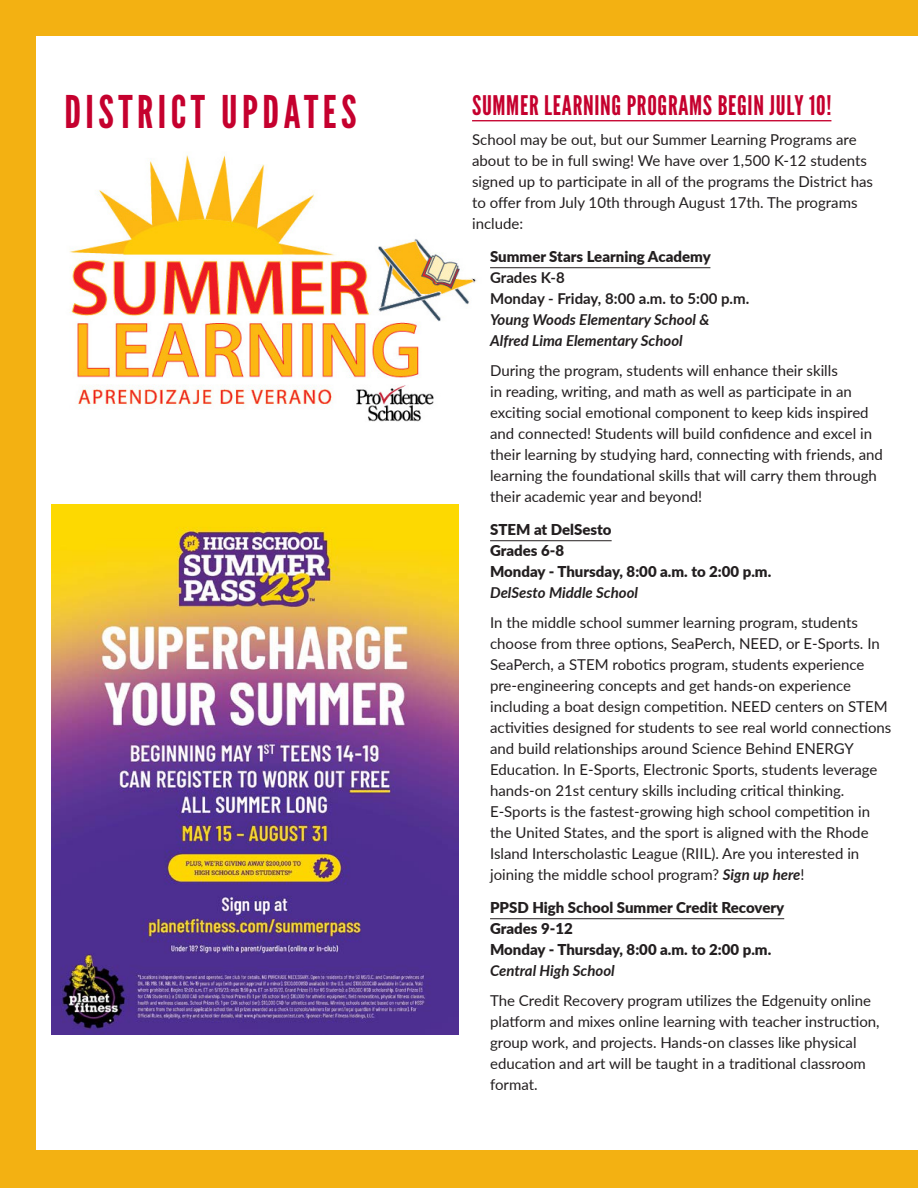
<style>
.page{position:relative;width:918px;height:1188px;background:#f3b112}
.page>*{position:absolute;margin:0;border:0;box-sizing:border-box;transform-origin:0 0}
.League_Gothic_32pt_B{font:45px "League Gothic";letter-spacing:.1em;color:#c5002e}
.t1{font:27px "League Gothic";letter-spacing:.025em;color:#c5002e}
.t2{font:15px/21px "Lato";color:#231f20}
.t3{font:900 15px/21px "Lato";color:#231f20}
.t4{font:italic 700 15px/21px "Lato";color:#231f20}
.s1{font-weight:900;font-style:normal}
.s2{font-style:normal}
.s3{font-weight:700;font-style:italic}
</style>
<div class="page">
<div style="left:36px;top:36px;width:882px;height:1114px;background:#fff"></div>
<img style="left:69px;top:155px;width:408px;height:267px">
<hr style="left:472px;top:120px;width:359px;height:1px;background:#c5002e">
<hr style="left:490px;top:267px;width:220px;height:1px;background:#231f20">
<hr style="left:490px;top:540px;width:122px;height:1px;background:#231f20">
<hr style="left:490px;top:918px;width:294px;height:1px;background:#231f20">
<img style="left:51px;top:504px;width:408px;height:530px">
<p class="League_Gothic_32pt_B" style="left:64px;top:85px;width:294px">DISTRICT UPDATES</p>
<p class="t1" style="left:472px;top:90px;width:361px">SUMMER LEARNING PROGRAMS BEGIN JULY 10!</p>
<p class="t2" style="left:472px;top:129px;width:403px">School may be out, but our Summer Learning Programs are about to be in full swing! We have over 1,500 K-12 students signed up to participate in all of the programs the District has to offer from July 10th through August 17th. The programs include:</p>
<p class="t4" style="left:490px;top:246px;width:261px"><span class="s1">Summer Stars Learning Academy<br></span><span class="s2">Grades K-8<br>Monday - Friday, 8:00 a.m. to 5:00 p.m.<br></span>Young Woods Elementary School &amp;<br>Alfred Lima Elementary School</p>
<p class="t2" style="left:490px;top:360px;width:394px">During the program, students will enhance their skills<br>in reading, writing, and math as well as participate in an exciting social emotional component to keep kids inspired and connected! Students will build confidence and excel in their learning by studying hard, connecting with friends, and learning the foundational skills that will carry them through their academic year and beyond!</p>
<p class="t3" style="left:490px;top:519px;width:283px">STEM at DelSesto<br>Grades 6-8<br>Monday - Thursday, 8:00 a.m. to 2:00 p.m.<br><span class="s3">DelSesto Middle School</span></p>
<p class="t2" style="left:490px;top:612px;width:403px">In the middle school summer learning program, students choose from three options, SeaPerch, NEED, or E-Sports. In SeaPerch, a STEM robotics program, students experience pre-engineering concepts and get hands-on experience including a boat design competition. NEED centers on STEM activities designed for students to see real world connections and build relationships around Science Behind ENERGY Education. In E-Sports, Electronic Sports, students leverage hands-on 21st century skills including critical thinking.<br>E-Sports is the fastest-growing high school competition in the United States, and the sport is aligned with the Rhode Island Interscholastic League (RIIL). Are you interested in joining the middle school program? <span class="s3">Sign up here</span>!</p>
<p class="t3" style="left:490px;top:897px;width:296px">PPSD High School Summer Credit Recovery<br>Grades 9-12<br>Monday - Thursday, 8:00 a.m. to 2:00 p.m.<br><span class="s3">Central High School</span></p>
<p class="t2" style="left:490px;top:990px;width:391px">The Credit Recovery program utilizes the Edgenuity online platform and mixes online learning with teacher instruction, group work, and projects. Hands-on classes like physical education and art will be taught in a traditional classroom format.</p>
</div>
